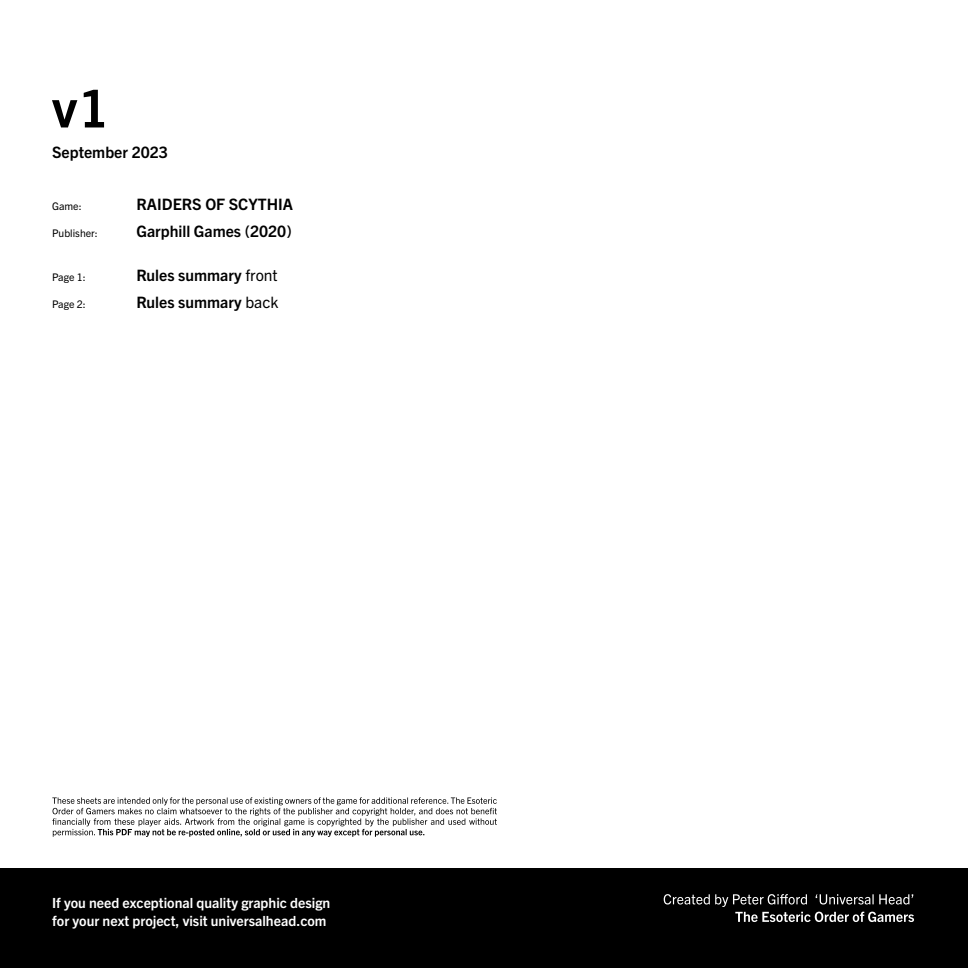
<style>
.page{position:relative;width:968px;height:968px;background:#fff}
.page>*{position:absolute;margin:0;border:0;box-sizing:border-box;transform-origin:0 0}
.t1{font:700 52.5px "Trade Gothic Next LT Pro";color:#000}
.t2{font:700 15.75px "Trade Gothic Next LT Pro";color:#000}
.t3{font:700 14px/17.5px "Trade Gothic Next LT Pro";color:#fff}
.t4{font:10.5px "Trade Gothic Next LT Pro";color:#000}
.s1{font-weight:400}
</style>
<div class="page">
<div style="left:0;top:868px;width:967px;height:99px;background:#000"></div>
<svg style="left:52px;top:797px;width:445px;height:39px"></svg>
<svg style="left:663px;top:894px;width:250px;height:27px"></svg>
<h1 class="t1" style="left:52px;top:72px;width:58px">v1</h1>
<p class="t2" style="left:52px;top:141px;width:117px">September 2023</p>
<p class="t4" style="left:52px;top:199px;width:31px">Game:</p>
<p class="t2" style="left:136px;top:193px;width:158px">RAIDERS OF SCYTHIA</p>
<p class="t4" style="left:52px;top:226px;width:47px">Publisher:</p>
<p class="t2" style="left:136px;top:220px;width:157px">Garphill Games (2020)</p>
<p class="t4" style="left:52px;top:270px;width:35px">Page 1:</p>
<p class="t2" style="left:136px;top:264px;width:143px">Rules summary <span class="s1">front</span></p>
<p class="t4" style="left:52px;top:296px;width:35px">Page 2:</p>
<p class="t2" style="left:136px;top:291px;width:143px">Rules summary <span class="s1">back</span></p>
<p class="t3" style="left:52px;top:893px;width:279px">If you need exceptional quality graphic design for your next project, visit universalhead.com</p>
</div>
